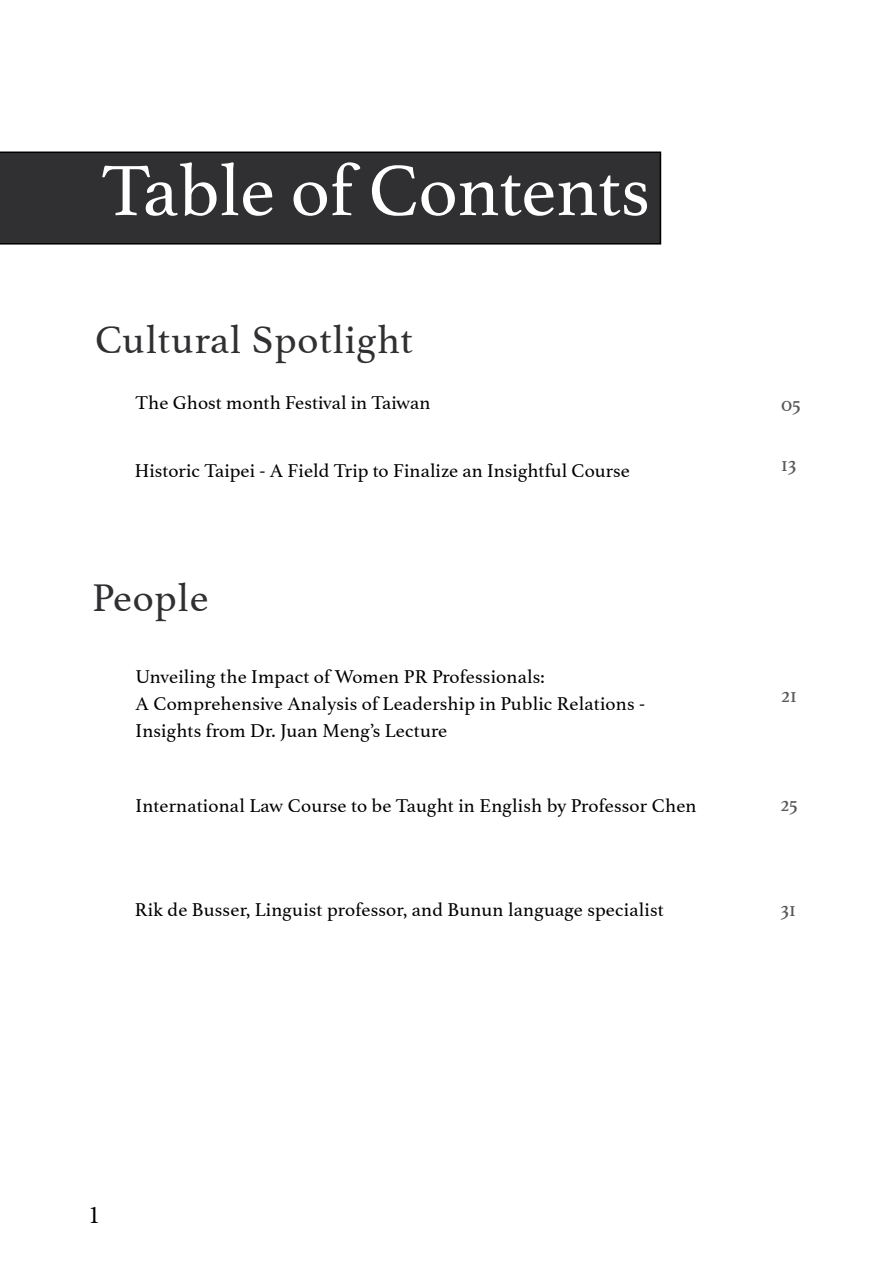
<style>
.page{position:relative;width:893px;height:1263px;background:#fff}
.page>*{position:absolute;margin:0;border:0;box-sizing:border-box;transform-origin:0 0}
.t1{font:75px "Athelas";color:#fff}
.t2{font:40.5px "Athelas";letter-spacing:.02em;color:#302f31}
.t3{font:25.5px "Minion Pro";color:#000}
.t4{font:21px "Athelas";color:#58585b}
.t5{font:19.5px/27px "Athelas";letter-spacing:.01em;color:#000}
</style>
<div class="page">
<div style="left:0;top:152px;width:661px;height:93px;background:#302f31"></div>
<h1 class="t1" style="left:102px;top:131px;width:550px">Table of Contents</h1>
<h2 class="t2" style="left:95px;top:307px;width:319px">Cultural Spotlight</h2>
<p class="t5" style="left:136px;top:388px;width:296px">The Ghost month Festival in Taiwan</p>
<p class="t5" style="left:135px;top:456px;width:496px">Historic Taipei - A Field Trip to Finalize an Insightful Course</p>
<h2 class="t2" style="left:92px;top:565px;width:118px">People</h2>
<p class="t5" style="left:136px;top:663px;width:511px">Unveiling the Impact of Women PR Professionals:<br>A Comprehensive Analysis of Leadership in Public Relations -<br>Insights from Dr. Juan Meng’s Lecture</p>
<p class="t5" style="left:136px;top:791px;width:562px">International Law Course to be Taught in English by Professor Chen</p>
<p class="t5" style="left:135px;top:895px;width:530px">Rik de Busser, Linguist professor, and Bunun language specialist</p>
<p class="t4" style="left:781px;top:388px;width:21px">05</p>
<p class="t4" style="left:781px;top:448px;width:17px">13</p>
<p class="t4" style="left:781px;top:678px;width:17px">21</p>
<p class="t4" style="left:780px;top:787px;width:19px">25</p>
<p class="t4" style="left:780px;top:892px;width:17px">31</p>
<h3 class="t3" style="left:88px;top:1198px;width:14px">1</h3>
</div>
